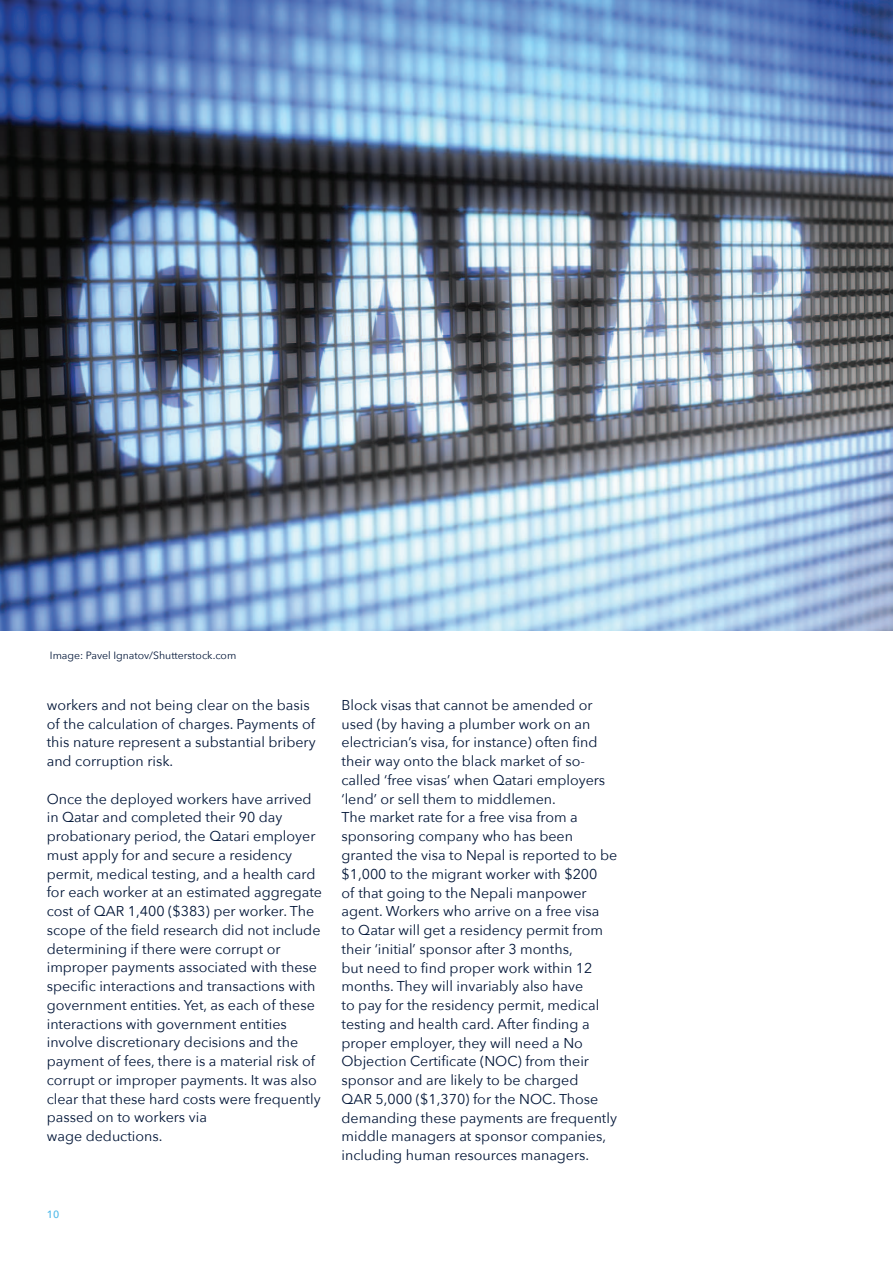
<style>
.page{position:relative;width:893px;height:1263px;background:#fff}
.page>*{position:absolute;margin:0;border:0;box-sizing:border-box;transform-origin:0 0}
.t1{font:14.25px/18.8px "Avenir Next";color:#001537}
.t2{font:10.5px "Avenir Next";color:#001537}
.t3{font:500 10.5px "Avenir Next";color:#4eb9e9}
</style>
<div class="page">
<img style="left:0;top:0;width:893px;height:630px">
<p class="t2" style="left:50px;top:646px;width:188px">Image: Pavel Ignatov/Shutterstock.com</p>
<p class="t1" style="left:47px;top:695px;width:270px">workers and not being clear on the basis of the calculation of charges. Payments of this nature represent a substantial bribery and corruption risk.</p>
<p class="t1" style="left:47px;top:789px;width:277px">Once the deployed workers have arrived in Qatar and completed their 90 day probationary period, the Qatari employer must apply for and secure a residency permit, medical testing, and a health card for each worker at an estimated aggregate cost of QAR 1,400 ($383) per worker. The scope of the field research did not include determining if there were corrupt or improper payments associated with these specific interactions and transactions with government entities. Yet, as each of these interactions with government entities involve discretionary decisions and the payment of fees, there is a material risk of corrupt or improper payments. It was also clear that these hard costs were frequently passed on to workers via<br>wage deductions.</p>
<p class="t3" style="left:47px;top:1205px;width:14px">10</p>
<p class="t1" style="left:342px;top:695px;width:277px">Block visas that cannot be amended or used (by having a plumber work on an electrician’s visa, for instance) often find their way onto the black market of so&shy;called ‘free visas’ when Qatari employers ‘lend’ or sell them to middlemen.<br>The market rate for a free visa from a sponsoring company who has been granted the visa to Nepal is reported to be $1,000 to the migrant worker with $200<br>of that going to the Nepali manpower agent. Workers who arrive on a free visa<br>to Qatar will get a residency permit from their ‘initial’ sponsor after 3 months,<br>but need to find proper work within 12 months. They will invariably also have<br>to pay for the residency permit, medical testing and health card. After finding a proper employer, they will need a No Objection Certificate (NOC) from their sponsor and are likely to be charged<br>QAR 5,000 ($1,370) for the NOC. Those demanding these payments are frequently middle managers at sponsor companies, including human resources managers.</p>
</div>
